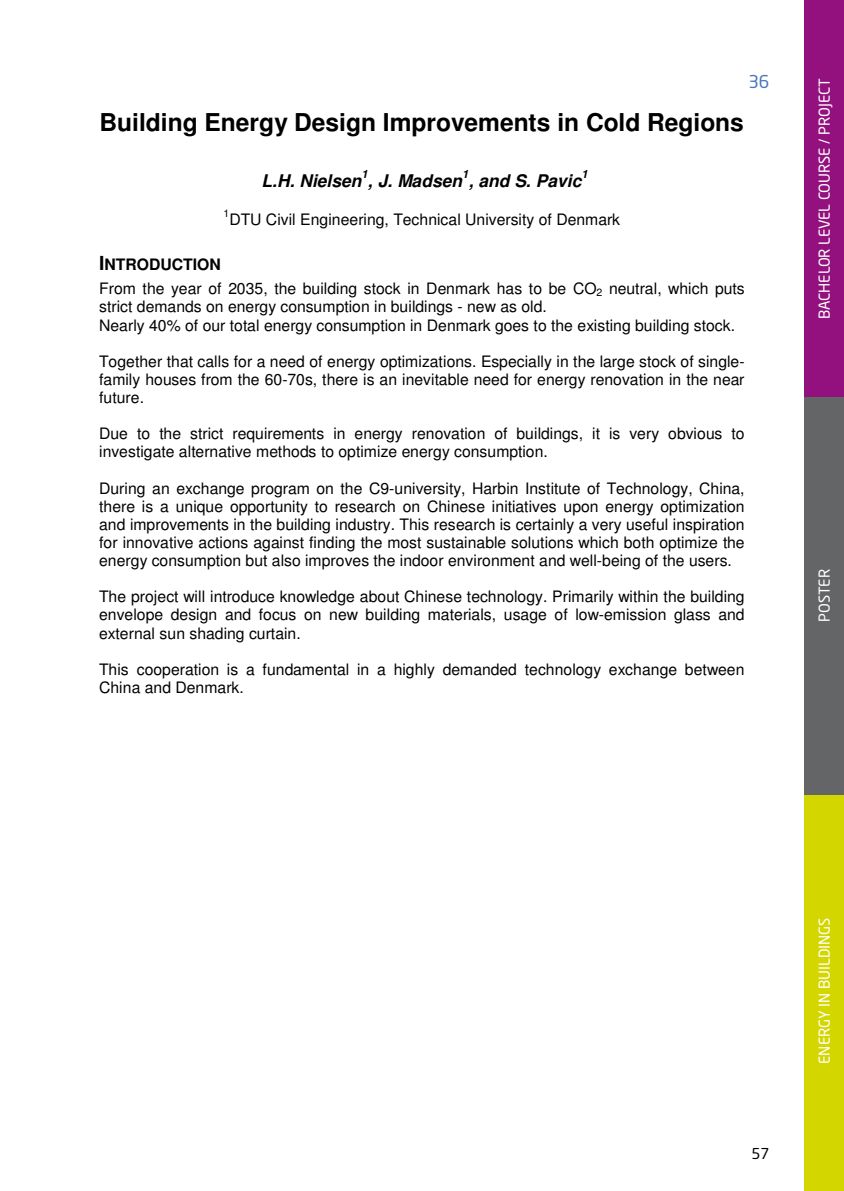
<style>
.page{position:relative;width:844px;height:1191px;background:#fff}
.page>*{position:absolute;margin:0;border:0;box-sizing:border-box;transform-origin:0 0}
.t1{font:700 24.5px "Helvetica";color:#000}
.t2{font:italic 700 17.5px "Helvetica";color:#000}
.t3{font:17.5px "Neo Sans Std";color:#4977b6}
.t4{font:15.75px/18.2px "Helvetica";letter-spacing:.005em;color:#000}
.t5{font:14.88px "Neo Sans Std";letter-spacing:-.02em;color:#fff}
.t6{font:14.88px "Neo Sans Std";color:#000}
.t7{font:italic 700 11.38px "Helvetica";color:#000}
.t8{font:10.5px "Helvetica";color:#000}
.s1{font-weight:700;font-size:19.25px}
.s2{font-weight:700}
</style>
<div class="page">
<div style="left:804px;top:794px;width:39px;height:397px;background:#d4d600"></div>
<div style="left:804px;top:397px;width:39px;height:397px;background:#646567"></div>
<div style="left:804px;top:0;width:39px;height:397px;background:#93117e"></div>
<p class="t3" style="left:748px;top:71px;width:23px">36</p>
<h1 class="t1" style="left:99px;top:113px;width:645px">Building Energy Design Improvements in Cold Regions</h1>
<p class="t2" style="left:261px;top:174px;width:321px">L.H. Nielsen , J. Madsen , and S. Pavic</p>
<p class="t7" style="left:361px;top:169px;width:8px">1</p>
<p class="t7" style="left:462px;top:169px;width:8px">1</p>
<p class="t7" style="left:581px;top:169px;width:8px">1</p>
<p class="t8" style="left:223px;top:209px;width:7px">1</p>
<p class="t4" style="left:229px;top:212px;width:392px">DTU Civil Engineering, Technical University of Denmark</p>
<p class="t4" style="left:99px;top:253px;width:646px;line-height:24.3px"><span class="s1">I</span><span class="s2">NTRODUCTION<br></span>From the year of 2035, the building stock in Denmark has to be CO<sub>2</sub> neutral, which puts</p>
<p class="t4" style="left:99px;top:299px;width:637px">strict demands on energy consumption in buildings - new as old.<br>Nearly 40% of our total energy consumption in Denmark goes to the existing building stock.</p>
<p class="t4" style="left:99px;top:353px;width:647px;text-align:justify">Together that calls for a need of energy optimizations. Especially in the large stock of single&shy;family houses from the 60-70s, there is an inevitable need for energy renovation in the near future.</p>
<p class="t4" style="left:99px;top:426px;width:646px">Due to the strict requirements in energy renovation of buildings, it is very obvious to investigate alternative methods to optimize energy consumption.</p>
<p class="t4" style="left:99px;top:480px;width:646px;text-align:justify">During an exchange program on the C9-university, Harbin Institute of Technology, China, there is a unique opportunity to research on Chinese initiatives upon energy optimization and improvements in the building industry. This research is certainly a very useful inspiration for innovative actions against finding the most sustainable solutions which both optimize the energy consumption but also improves the indoor environment and well-being of the users.</p>
<p class="t4" style="left:99px;top:589px;width:646px;text-align:justify">The project will introduce knowledge about Chinese technology. Primarily within the building envelope design and focus on new building materials, usage of low-emission glass and external sun shading curtain.</p>
<p class="t4" style="left:99px;top:661px;width:646px">This cooperation is a fundamental in a highly demanded technology exchange between<br>China and Denmark.</p>
<p class="t5" style="left:815px;top:319px;width:240px;rotate:-90deg">Bachelor Level Course / Project</p>
<p class="t5" style="left:815px;top:622px;width:52px;rotate:-90deg">poster</p>
<p class="t6" style="left:751px;top:1144px;width:19px">57</p>
<p class="t5" style="left:815px;top:1063px;width:146px;rotate:-90deg">Energyinbuildings</p>
</div>
